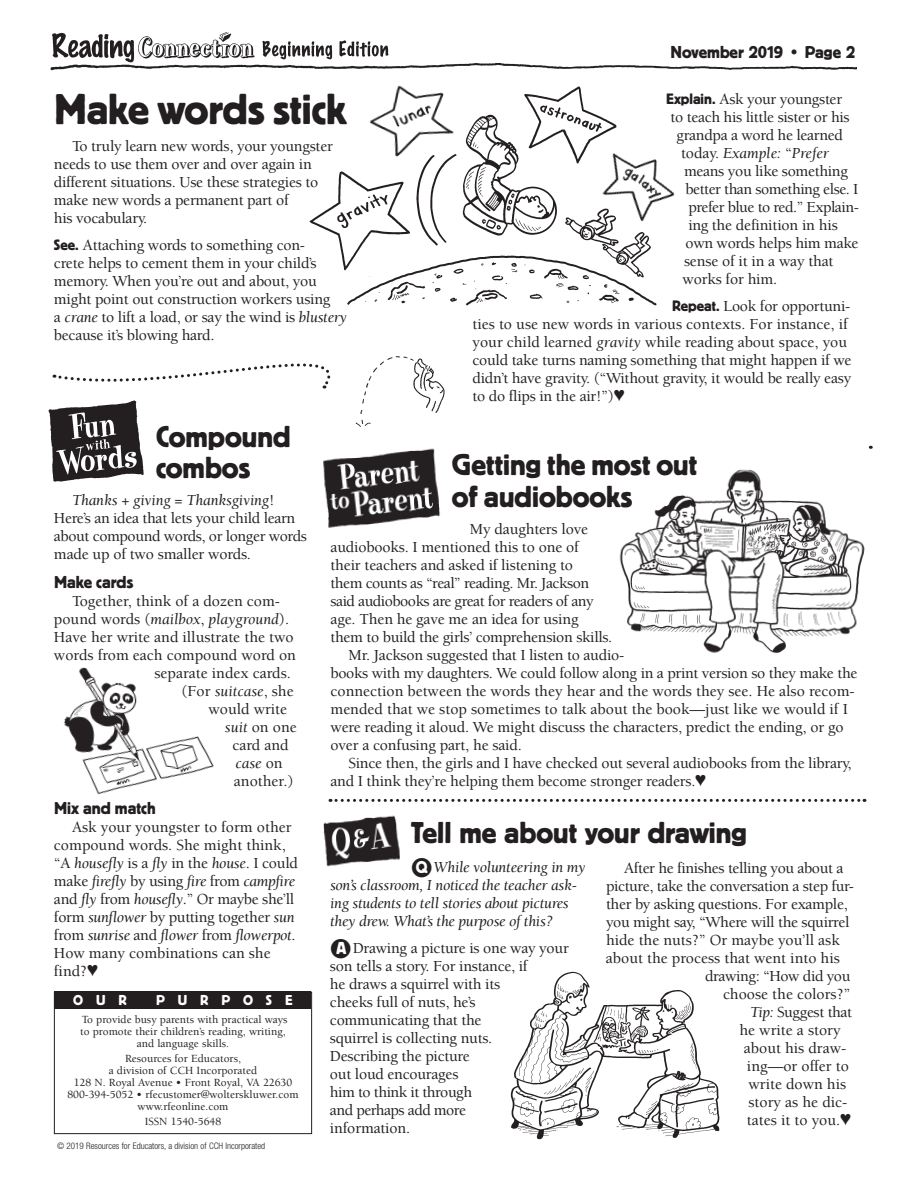
<style>
.page{position:relative;width:918px;height:1188px;background:#fff}
.page>*{position:absolute;margin:0;border:0;box-sizing:border-box;transform-origin:0 0}
.t1{font:45px "Platz";color:#231f20}
.t2{font:31.5px/31.5px "Platz";color:#231f20}
.t3{font:18px "Platz";color:#231f20}
.t4{font:500 15.75px/18px "Berkeley Std";letter-spacing:-.015em;color:#231f20}
.t5{font:italic 15.75px "Berkeley Std";letter-spacing:-.015em;color:#231f20}
.t6{font:15px "Platz";letter-spacing:.86em;color:#fff}
.t7{font:500 11.25px/12px "Berkeley Std";color:#231f20;text-align:center}
.t8{font:300 condensed 9px "Helvetica Neue";color:#231f20}
.s1{font-family:"Platz";font-weight:400}
.s2{font-weight:400;font-style:italic}
.s3{font-weight:500;font-style:normal}
.s4{font-family:"Platz";font-style:normal;font-size:18px;color:#fff}
.s5{font-family:"Platz";font-weight:400;font-size:18px;color:#fff}
</style>
<div class="page">
<svg style="left:330px;top:799px;width:535px;height:3px"></svg>
<img style="left:50px;top:63px;width:807px;height:8px">
<img style="left:53px;top:33px;width:336px;height:30px">
<img style="left:309px;top:204px;width:27px;height:31px">
<img style="left:336px;top:85px;width:321px;height:221px">
<img style="left:601px;top:150px;width:74px;height:84px">
<img style="left:323px;top:448px;width:117px;height:80px">
<svg style="left:54px;top:363px;width:277px;height:26px"></svg>
<img style="left:48px;top:400px;width:96px;height:82px">
<img style="left:355px;top:356px;width:90px;height:71px">
<img style="left:63px;top:667px;width:151px;height:128px">
<div style="left:54px;top:992px;width:258px;height:142px;border:1px solid #231f20"></div>
<div style="left:55px;top:992px;width:256px;height:17px;background:#231f20"></div>
<img style="left:619px;top:470px;width:246px;height:183px">
<img style="left:323px;top:815px;width:77px;height:52px">
<img style="left:510px;top:971px;width:210px;height:169px">
<h2 class="t1" style="left:54px;top:84px;width:294px">Make words stick</h2>
<p class="t4" style="left:54px;top:137px;width:280px;text-indent:18px">To truly learn new words, your youngster needs to use them over and over again in different situations. Use these strategies to make new words a permanent part of<br>his vocabulary.</p>
<p class="t4" style="left:54px;top:236px;width:295px"><span class="s1">See.</span> Attaching words to something con-<br>crete helps to cement them in your child’s memory. When you’re out and about, you might point out construction workers using<br>a <span class="s2">crane</span> to lift a load, or say the wind is <span class="s2">blustery </span>because it’s blowing hard.</p>
<h1 class="t3" style="left:670px;top:42px;width:186px">November 2019 • Page 2</h1>
<p class="t4" style="left:666px;top:91px;width:178px"><span class="s1">Explain.</span> Ask your youngster</p>
<p class="t4" style="left:671px;top:109px;width:181px">to teach his little sister or his</p>
<p class="t4" style="left:677px;top:127px;width:168px">grandpa a word he learned</p>
<p class="t5" style="left:681px;top:145px;width:149px"><span class="s3">today.</span> Example: <span class="s3">“</span>Prefer</p>
<p class="t4" style="left:684px;top:163px;width:165px">means you like something</p>
<p class="t4" style="left:685px;top:181px;width:174px">better than something else. I</p>
<p class="t4" style="left:688px;top:199px;width:172px">prefer blue to red.” Explain-</p>
<p class="t4" style="left:688px;top:217px;width:151px">ing the definition in his</p>
<p class="t4" style="left:685px;top:235px;width:174px">own words helps him make</p>
<p class="t4" style="left:684px;top:253px;width:151px">sense of it in a way that</p>
<p class="t4" style="left:683px;top:271px;width:96px">works for him.</p>
<p class="t4" style="left:472px;top:298px;width:381px;text-indent:200px"><span class="s1">Repeat.</span> Look for opportuni&shy;ties to use new words in various contexts. For instance, if your child learned <span class="s2">gravity</span> while reading about space, you could take turns naming something that might happen if we</p>
<p class="t4" style="left:472px;top:370px;width:380px">didn’t have gravity. (“Without gravity, it would be really easy to do flips in the air!”)♥</p>
<h2 class="t2" style="left:156px;top:420px;width:136px">Compound combos</h2>
<p class="t4" style="left:54px;top:492px;width:254px;text-indent:18px"><span class="s2">Thanks</span> + <span class="s2">giving</span> = <span class="s2">Thanksgiving</span>!<br>Here’s an idea that lets your child learn about compound words, or longer words made up of two smaller words.</p>
<h3 class="t3" style="left:54px;top:572px;width:81px">Make cards</h3>
<p class="t4" style="left:54px;top:592px;width:244px;text-align:center">Together, think of a dozen com&shy;pound words (<span class="s2">mailbox</span>, <span class="s2">playground</span>).<br>Have her write and illustrate the two words from each compound word on</p>
<p class="t4" style="left:208px;top:700px;width:80px">would write</p>
<p class="t4" style="left:154px;top:664px;width:138px">separate index cards.</p>
<p class="t4" style="left:181px;top:682px;width:114px">(For <span class="s2">suitcase</span>, she</p>
<p class="t4" style="left:225px;top:718px;width:73px;text-align:center"><span class="s2">suit</span> on one card and <span class="s2">case</span> on another.)</p>
<h3 class="t3" style="left:54px;top:799px;width:103px">Mix and match</h3>
<p class="t4" style="left:54px;top:819px;width:245px;text-indent:18px">Ask your youngster to form other compound words. She might think, “A <span class="s2">housefly</span> is a <span class="s2">fly</span> in the <span class="s2">house</span>. I could make <span class="s2">firefly</span> by using <span class="s2">fire</span> from <span class="s2">campfire </span>and <span class="s2">fly</span> from <span class="s2">housefly</span>.” Or maybe she’ll form <span class="s2">sunflower</span> by putting together <span class="s2">sun </span>from <span class="s2">sunrise</span> and <span class="s2">flower</span> from <span class="s2">flowerpot</span>.<br>How many combinations can she find?♥</p>
<p class="t7" style="left:80px;top:1014px;width:209px">To provide busy parents with practical ways to promote their children’s reading, writing, and language skills.</p>
<p class="t7" style="left:67px;top:1053px;width:233px">Resources for Educators,<br>a division of CCH Incorporated<br>128 N. Royal Avenue • Front Royal, VA 22630<br>800-394-5052 • rfecustomer@wolterskluwer.com www.rfeonline.com</p>
<p class="t7" style="left:145px;top:1116px;width:78px">ISSN 1540-5648</p>
<p class="t8" style="left:57px;top:1141px;width:210px">© 2019 Resources for Educators, a division of CCH Incorporated</p>
<h2 class="t6" style="left:73px;top:992px;width:55px">OUR</h2>
<h2 class="t6" style="left:156px;top:992px;width:138px">PURPOSE</h2>
<h2 class="t2" style="left:452px;top:449px;width:247px">Getting the most out of audiobooks</h2>
<p class="t4" style="left:470px;top:520px;width:120px">My daughters love</p>
<p class="t4" style="left:331px;top:538px;width:283px">audiobooks. I mentioned this to one of their teachers and asked if listening to<br>them counts as “real” reading. Mr. Jackson said audiobooks are great for readers of any age. Then he gave me an idea for using them to build the girls’ comprehension skills.</p>
<p class="t4" style="left:331px;top:646px;width:528px;text-indent:18px">Mr. Jackson suggested that I listen to audio-<br>books with my daughters. We could follow along in a print version so they make the connection between the words they hear and the words they see. He also recom&shy;mended that we stop sometimes to talk about the book—just like we would if I were reading it aloud. We might discuss the characters, predict the ending, or go over a confusing part, he said.</p>
<p class="t4" style="left:331px;top:754px;width:523px;text-indent:18px">Since then, the girls and I have checked out several audiobooks from the library, and I think they’re helping them become stronger readers.♥</p>
<h2 class="t2" style="left:411px;top:817px;width:338px">Tell me about your drawing</h2>
<p class="t5" style="left:411px;top:859px;width:176px">●<span class="s4">Q</span> While volunteering in my</p>
<p class="t4" style="left:624px;top:859px;width:221px">After he finishes telling you about a</p>
<p class="t5" style="left:330px;top:877px;width:248px">son’s classroom, I noticed the teacher ask-</p>
<p class="t4" style="left:606px;top:877px;width:250px">picture, take the conversation a step fur-</p>
<p class="t5" style="left:330px;top:895px;width:240px">ing students to tell stories about pictures</p>
<p class="t4" style="left:606px;top:895px;width:243px">ther by asking questions. For example,</p>
<p class="t5" style="left:330px;top:913px;width:224px">they drew. What’s the purpose of this?</p>
<p class="t4" style="left:606px;top:913px;width:245px">you might say, “Where will the squirrel hide the nuts?” Or maybe you’ll ask</p>
<p class="t4" style="left:330px;top:939px;width:240px">●<span class="s5">A</span> Drawing a picture is one way your</p>
<p class="t4" style="left:606px;top:949px;width:235px">about the process that went into his</p>
<p class="t4" style="left:330px;top:957px;width:199px">son tells a story. For instance, if</p>
<p class="t4" style="left:705px;top:967px;width:147px">drawing: “How did you</p>
<p class="t4" style="left:330px;top:975px;width:172px">he draws a squirrel with its</p>
<p class="t4" style="left:723px;top:985px;width:129px">choose the colors?”</p>
<p class="t4" style="left:330px;top:993px;width:147px">cheeks full of nuts, he’s</p>
<p class="t4" style="left:750px;top:1003px;width:104px"><span class="s2">Tip:</span> Suggest that</p>
<p class="t4" style="left:330px;top:1011px;width:153px">communicating that the</p>
<p class="t4" style="left:739px;top:1021px;width:103px">he write a story</p>
<p class="t4" style="left:330px;top:1029px;width:164px">squirrel is collecting nuts.</p>
<p class="t4" style="left:744px;top:1039px;width:104px">about his draw-</p>
<p class="t4" style="left:330px;top:1047px;width:141px">Describing the picture</p>
<p class="t4" style="left:747px;top:1057px;width:103px">ing—or offer to</p>
<p class="t4" style="left:330px;top:1065px;width:130px">out loud encourages</p>
<p class="t4" style="left:748px;top:1075px;width:99px">write down his</p>
<p class="t4" style="left:330px;top:1083px;width:144px">him to think it through</p>
<p class="t4" style="left:748px;top:1093px;width:100px">story as he dic-</p>
<p class="t4" style="left:330px;top:1101px;width:138px">and perhaps add more</p>
<p class="t4" style="left:747px;top:1111px;width:106px">tates it to you.♥</p>
<p class="t4" style="left:330px;top:1119px;width:82px">information.</p>
</div>
